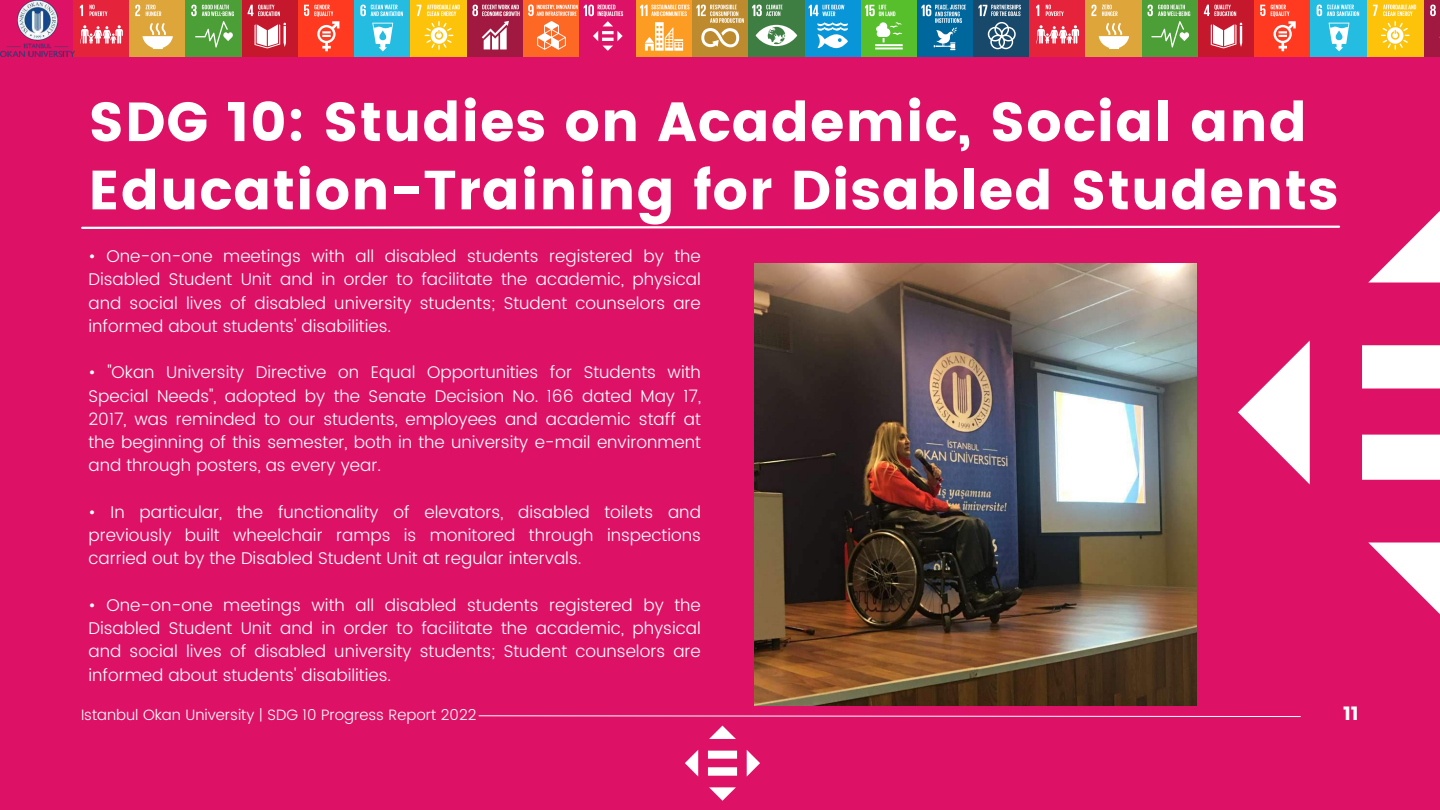
<style>
.page{position:relative;width:1440px;height:810px;background:#dd1266}
.page>*{position:absolute;margin:0;border:0;box-sizing:border-box;transform-origin:0 0}
.t1{font:55px/68.2px "Poppins";letter-spacing:.015em;color:#fff}
.t2{font:19px "Poppins";color:#fff}
.t3{font:300 17px/23.2px "Poppins";color:#fff;text-align:justify}
.t4{font:300 15px "Poppins";color:#fff}
</style>
<div class="page">
<svg style="left:81px;top:225px;width:1157px;height:4px"></svg>
<svg style="left:1238px;top:211px;width:202px;height:403px"></svg>
<img style="left:754px;top:263px;width:443px;height:443px">
<svg style="left:685px;top:726px;width:75px;height:75px"></svg>
<svg style="left:478px;top:715px;width:823px;height:2px;background:#ed88b2"></svg>
<div style="left:73px;top:0;width:57px;height:56px;background:#e5233b"></div>
<svg style="left:80px;top:5px;width:43px;height:39px"></svg>
<div style="left:130px;top:0;width:56px;height:56px;background:#dda53a"></div>
<svg style="left:135px;top:5px;width:5px;height:11px"></svg>
<svg style="left:142px;top:23px;width:31px;height:26px"></svg>
<svg style="left:146px;top:5px;width:15px;height:11px"></svg>
<div style="left:186px;top:0;width:56px;height:56px;background:#4c9e37"></div>
<svg style="left:191px;top:5px;width:43px;height:43px"></svg>
<div style="left:242px;top:0;width:56px;height:56px;background:#c5182d"></div>
<svg style="left:255px;top:23px;width:31px;height:25px"></svg>
<svg style="left:248px;top:5px;width:32px;height:11px"></svg>
<div style="left:298px;top:0;width:57px;height:56px;background:#ff3a20"></div>
<svg style="left:304px;top:5px;width:35px;height:46px"></svg>
<div style="left:355px;top:0;width:56px;height:56px;background:#25bce2"></div>
<svg style="left:360px;top:5px;width:43px;height:46px"></svg>
<div style="left:411px;top:0;width:56px;height:56px;background:#fcc30a"></div>
<svg style="left:417px;top:5px;width:43px;height:45px"></svg>
<div style="left:467px;top:0;width:56px;height:56px;background:#a11841"></div>
<svg style="left:472px;top:5px;width:48px;height:45px"></svg>
<div style="left:523px;top:0;width:57px;height:56px;background:#fd6924"></div>
<svg style="left:528px;top:5px;width:50px;height:45px"></svg>
<svg style="left:584px;top:5px;width:39px;height:46px"></svg>
<div style="left:636px;top:0;width:56px;height:56px;background:#fd9c23"></div>
<svg style="left:645px;top:22px;width:38px;height:29px"></svg>
<svg style="left:640px;top:5px;width:50px;height:11px"></svg>
<div style="left:692px;top:0;width:56px;height:56px;background:#be8a2e"></div>
<svg style="left:696px;top:5px;width:48px;height:42px"></svg>
<div style="left:861px;top:0;width:56px;height:56px;background:#56bf2b"></div>
<svg style="left:875px;top:22px;width:28px;height:27px"></svg>
<svg style="left:865px;top:5px;width:30px;height:11px"></svg>
<div style="left:805px;top:0;width:56px;height:56px;background:#0996d9"></div>
<svg style="left:809px;top:5px;width:39px;height:43px"></svg>
<div style="left:748px;top:0;width:57px;height:56px;background:#3f7e43"></div>
<svg style="left:752px;top:5px;width:45px;height:41px"></svg>
<div style="left:917px;top:0;width:56px;height:56px;background:#00679c"></div>
<svg style="left:921px;top:5px;width:45px;height:45px"></svg>
<div style="left:973px;top:0;width:57px;height:56px;background:#18486a"></div>
<svg style="left:978px;top:5px;width:43px;height:44px"></svg>
<img style="left:1px;top:0;width:73px;height:56px">
<div style="left:1030px;top:0;width:56px;height:56px;background:#e5233b"></div>
<svg style="left:1036px;top:5px;width:43px;height:39px"></svg>
<div style="left:1086px;top:0;width:56px;height:56px;background:#dda53a"></div>
<svg style="left:1091px;top:5px;width:5px;height:11px"></svg>
<svg style="left:1099px;top:23px;width:30px;height:26px"></svg>
<svg style="left:1102px;top:5px;width:16px;height:11px"></svg>
<div style="left:1142px;top:0;width:56px;height:56px;background:#4c9e37"></div>
<svg style="left:1148px;top:5px;width:42px;height:43px"></svg>
<div style="left:1198px;top:0;width:57px;height:56px;background:#c5182d"></div>
<svg style="left:1211px;top:23px;width:31px;height:25px"></svg>
<svg style="left:1204px;top:5px;width:32px;height:11px"></svg>
<div style="left:1255px;top:0;width:56px;height:56px;background:#ff3a20"></div>
<svg style="left:1260px;top:5px;width:36px;height:46px"></svg>
<div style="left:1311px;top:0;width:56px;height:56px;background:#25bce2"></div>
<svg style="left:1317px;top:5px;width:42px;height:46px"></svg>
<div style="left:1367px;top:0;width:56px;height:56px;background:#fcc30a"></div>
<svg style="left:1373px;top:5px;width:43px;height:45px"></svg>
<div style="left:1425px;top:0;width:15px;height:56px;background:#a11841"></div>
<svg style="left:1430px;top:5px;width:10px;height:33px"></svg>
<h1 class="t1" style="left:88px;top:88px;width:1252px">SDG 10: Studies on Academic, Social and<br>Education-Training for Disabled Students</h1>
<p class="t3" style="left:88px;top:245px;width:614px">• One-on-one meetings with all disabled students registered by the Disabled Student Unit and in order to facilitate the academic, physical and social lives of disabled university students; Student counselors are informed about students' disabilities.</p>
<p class="t3" style="left:88px;top:362px;width:614px">• "Okan University Directive on Equal Opportunities for Students with Special Needs", adopted by the Senate Decision No. 166 dated May 17, 2017, was reminded to our students, employees and academic staff at the beginning of this semester, both in the university e-mail environment and through posters, as every year.</p>
<p class="t3" style="left:88px;top:501px;width:614px">• In particular, the functionality of elevators, disabled toilets and previously built wheelchair ramps is monitored through inspections carried out by the Disabled Student Unit at regular intervals.</p>
<p class="t3" style="left:88px;top:594px;width:614px">• One-on-one meetings with all disabled students registered by the Disabled Student Unit and in order to facilitate the academic, physical and social lives of disabled university students; Student counselors are informed about students' disabilities.</p>
<p class="t4" style="left:81px;top:704px;width:397px">Istanbul Okan University | SDG 10 Progress Report 2022</p>
<p class="t2" style="left:1343px;top:703px;width:17px">11</p>
</div>
